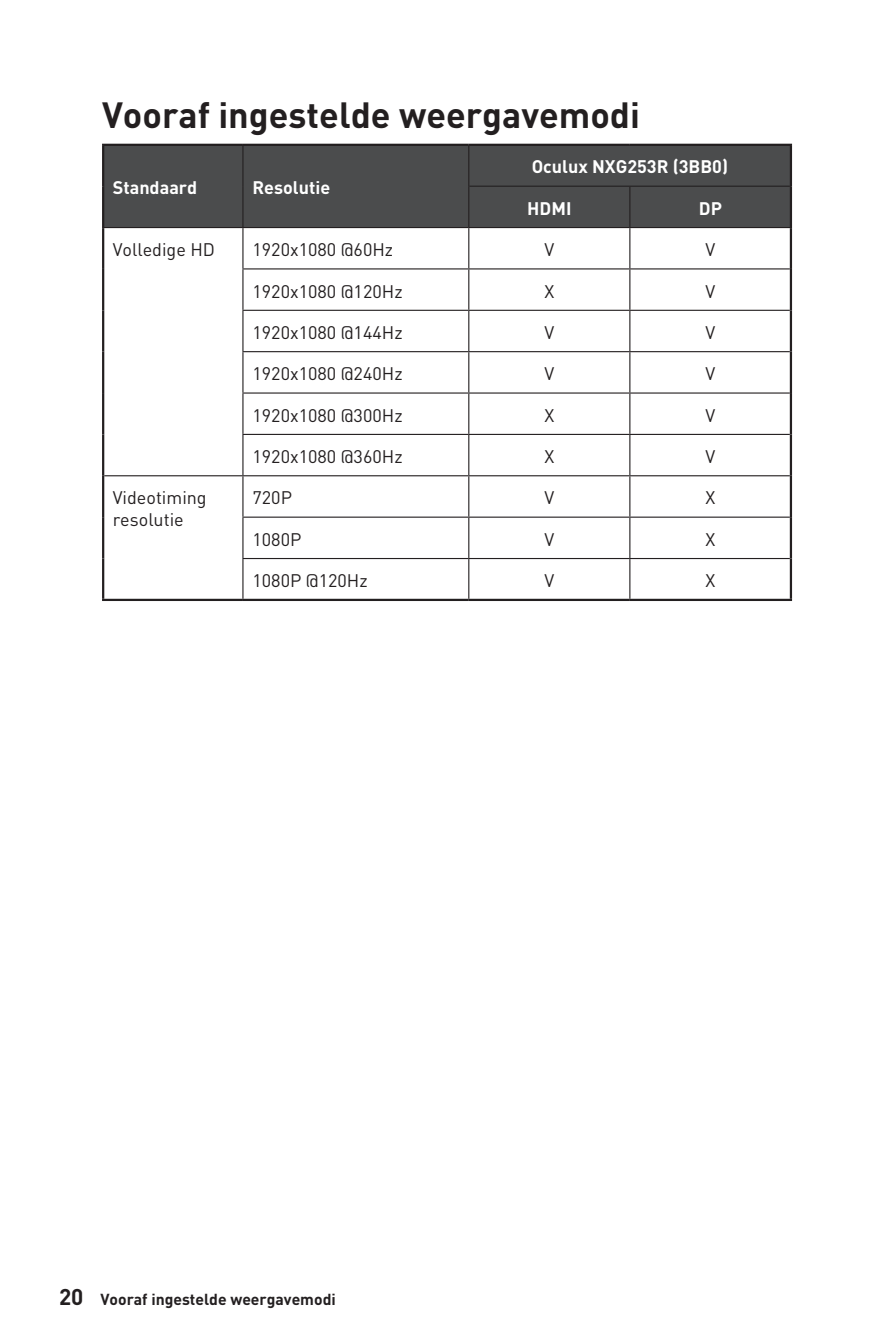
<style>
.page{position:relative;width:893px;height:1340px;background:#fff}
.page>*{position:absolute;margin:0;border:0;box-sizing:border-box;transform-origin:0 0}
.t1{font:700 36px "MSI Din Pro Noto CJK";color:#231f20}
.t2{font:18px/21.6px "MSI Din Pro Noto CJK";color:#231f20}
.t3{font:700 18px "MSI Din Pro Noto CJK";color:#fff}
.t4{font:700 15.75px "MSI Din Pro Noto CJK";color:#231f20}
.s1{font-size:22.5px}
</style>
<div class="page">
<div style="left:104px;top:146px;width:686px;height:81px;background:#4b4c4d"></div>
<hr style="left:468px;top:186px;width:1px;height:41px;background:#231f20">
<hr style="left:102px;top:227px;width:141px;height:1px;background:#231f20">
<hr style="left:243px;top:227px;width:226px;height:1px;background:#231f20">
<hr style="left:469px;top:227px;width:161px;height:1px;background:#231f20">
<hr style="left:630px;top:227px;width:162px;height:1px;background:#231f20">
<hr style="left:102px;top:598px;width:141px;height:3px;background:#231f20">
<hr style="left:242px;top:517px;width:1px;height:41px;background:#231f20">
<hr style="left:242px;top:559px;width:1px;height:39px;background:#231f20">
<hr style="left:629px;top:228px;width:1px;height:40px;background:#231f20">
<hr style="left:469px;top:268px;width:161px;height:1px;background:#231f20">
<hr style="left:630px;top:268px;width:160px;height:1px;background:#231f20">
<hr style="left:629px;top:269px;width:1px;height:41px;background:#231f20">
<hr style="left:102px;top:144px;width:141px;height:2px;background:#231f20">
<hr style="left:102px;top:146px;width:2px;height:40px;background:#231f20">
<hr style="left:243px;top:144px;width:226px;height:2px;background:#231f20">
<hr style="left:102px;top:186px;width:2px;height:41px;background:#231f20">
<hr style="left:790px;top:186px;width:2px;height:41px;background:#231f20">
<hr style="left:790px;top:228px;width:2px;height:41px;background:#231f20">
<hr style="left:790px;top:269px;width:2px;height:41px;background:#231f20">
<hr style="left:790px;top:310px;width:2px;height:42px;background:#231f20">
<hr style="left:790px;top:352px;width:2px;height:41px;background:#231f20">
<hr style="left:790px;top:393px;width:2px;height:41px;background:#231f20">
<hr style="left:790px;top:434px;width:2px;height:42px;background:#231f20">
<hr style="left:102px;top:476px;width:2px;height:41px;background:#231f20">
<hr style="left:790px;top:476px;width:2px;height:41px;background:#231f20">
<hr style="left:102px;top:517px;width:2px;height:41px;background:#231f20">
<hr style="left:790px;top:517px;width:2px;height:41px;background:#231f20">
<hr style="left:102px;top:558px;width:2px;height:40px;background:#231f20">
<hr style="left:790px;top:558px;width:2px;height:40px;background:#231f20">
<hr style="left:243px;top:598px;width:226px;height:3px;background:#231f20">
<hr style="left:469px;top:598px;width:161px;height:3px;background:#231f20">
<hr style="left:630px;top:598px;width:162px;height:3px;background:#231f20">
<hr style="left:469px;top:144px;width:161px;height:2px;background:#231f20">
<hr style="left:630px;top:144px;width:162px;height:2px;background:#231f20">
<hr style="left:468px;top:146px;width:1px;height:40px;background:#231f20">
<hr style="left:469px;top:186px;width:161px;height:1px;background:#231f20">
<hr style="left:630px;top:186px;width:160px;height:1px;background:#231f20">
<hr style="left:469px;top:310px;width:161px;height:1px;background:#231f20">
<hr style="left:468px;top:228px;width:1px;height:40px;background:#231f20">
<hr style="left:468px;top:269px;width:1px;height:41px;background:#231f20">
<hr style="left:468px;top:311px;width:1px;height:40px;background:#231f20">
<hr style="left:468px;top:352px;width:1px;height:40px;background:#231f20">
<hr style="left:468px;top:393px;width:1px;height:41px;background:#231f20">
<hr style="left:468px;top:435px;width:1px;height:40px;background:#231f20">
<hr style="left:242px;top:476px;width:1px;height:40px;background:#231f20">
<hr style="left:468px;top:476px;width:1px;height:40px;background:#231f20">
<hr style="left:242px;top:516px;width:227px;height:1px;background:#231f20">
<hr style="left:630px;top:310px;width:160px;height:1px;background:#231f20">
<hr style="left:629px;top:311px;width:1px;height:40px;background:#231f20">
<hr style="left:469px;top:351px;width:161px;height:1px;background:#231f20">
<hr style="left:630px;top:351px;width:160px;height:1px;background:#231f20">
<hr style="left:629px;top:352px;width:1px;height:40px;background:#231f20">
<hr style="left:102px;top:228px;width:2px;height:41px;background:#231f20">
<hr style="left:102px;top:269px;width:2px;height:41px;background:#231f20">
<hr style="left:102px;top:310px;width:2px;height:42px;background:#231f20">
<hr style="left:102px;top:352px;width:2px;height:41px;background:#231f20">
<hr style="left:102px;top:393px;width:2px;height:41px;background:#231f20">
<hr style="left:102px;top:434px;width:2px;height:42px;background:#231f20">
<hr style="left:242px;top:228px;width:1px;height:40px;background:#231f20">
<hr style="left:242px;top:269px;width:1px;height:41px;background:#231f20">
<hr style="left:242px;top:311px;width:1px;height:40px;background:#231f20">
<hr style="left:242px;top:352px;width:1px;height:40px;background:#231f20">
<hr style="left:242px;top:393px;width:1px;height:41px;background:#231f20">
<hr style="left:242px;top:435px;width:1px;height:40px;background:#231f20">
<hr style="left:104px;top:475px;width:139px;height:1px;background:#231f20">
<hr style="left:469px;top:392px;width:161px;height:1px;background:#231f20">
<hr style="left:630px;top:392px;width:160px;height:1px;background:#231f20">
<hr style="left:629px;top:393px;width:1px;height:41px;background:#231f20">
<hr style="left:469px;top:434px;width:161px;height:1px;background:#231f20">
<hr style="left:630px;top:434px;width:160px;height:1px;background:#231f20">
<hr style="left:629px;top:435px;width:1px;height:40px;background:#231f20">
<hr style="left:243px;top:475px;width:226px;height:1px;background:#231f20">
<hr style="left:469px;top:475px;width:161px;height:1px;background:#231f20">
<hr style="left:630px;top:475px;width:160px;height:1px;background:#231f20">
<hr style="left:629px;top:476px;width:1px;height:40px;background:#231f20">
<hr style="left:469px;top:516px;width:161px;height:1px;background:#231f20">
<hr style="left:468px;top:517px;width:1px;height:41px;background:#231f20">
<hr style="left:630px;top:516px;width:160px;height:1px;background:#231f20">
<hr style="left:629px;top:517px;width:1px;height:41px;background:#231f20">
<hr style="left:242px;top:558px;width:227px;height:1px;background:#231f20">
<hr style="left:469px;top:558px;width:161px;height:1px;background:#231f20">
<hr style="left:468px;top:559px;width:1px;height:39px;background:#231f20">
<hr style="left:630px;top:558px;width:160px;height:1px;background:#231f20">
<hr style="left:629px;top:559px;width:1px;height:39px;background:#231f20">
<hr style="left:242px;top:146px;width:1px;height:40px;background:#231f20">
<hr style="left:242px;top:186px;width:1px;height:41px;background:#231f20">
<hr style="left:790px;top:146px;width:2px;height:40px;background:#231f20">
<hr style="left:629px;top:187px;width:1px;height:40px;background:#231f20">
<hr style="left:242px;top:268px;width:227px;height:1px;background:#231f20">
<hr style="left:242px;top:310px;width:227px;height:1px;background:#231f20">
<hr style="left:242px;top:351px;width:227px;height:1px;background:#231f20">
<hr style="left:242px;top:392px;width:227px;height:1px;background:#231f20">
<hr style="left:242px;top:434px;width:227px;height:1px;background:#231f20">
<h1 class="t1" style="left:102px;top:94px;width:539px">Vooraf ingestelde weergavemodi</h1>
<p class="t3" style="left:113px;top:177px;width:86px">Standaard</p>
<p class="t3" style="left:252px;top:177px;width:79px">Resolutie</p>
<p class="t3" style="left:532px;top:157px;width:198px">Oculux NXG253R (3BB0)</p>
<p class="t3" style="left:527px;top:198px;width:46px">HDMI</p>
<p class="t3" style="left:699px;top:198px;width:25px">DP</p>
<p class="t2" style="left:113px;top:239px;width:104px">Volledige HD</p>
<p class="t2" style="left:252px;top:239px;width:142px">1920x1080 @60Hz</p>
<p class="t2" style="left:544px;top:239px;width:11px">V</p>
<p class="t2" style="left:705px;top:239px;width:11px">V</p>
<p class="t2" style="left:252px;top:280px;width:152px">1920x1080 @120Hz</p>
<p class="t2" style="left:544px;top:280px;width:11px">X</p>
<p class="t2" style="left:705px;top:280px;width:11px">V</p>
<p class="t2" style="left:252px;top:322px;width:152px">1920x1080 @144Hz</p>
<p class="t2" style="left:544px;top:322px;width:11px">V</p>
<p class="t2" style="left:705px;top:322px;width:11px">V</p>
<p class="t2" style="left:252px;top:363px;width:152px">1920x1080 @240Hz</p>
<p class="t2" style="left:544px;top:363px;width:11px">V</p>
<p class="t2" style="left:705px;top:363px;width:11px">V</p>
<p class="t2" style="left:252px;top:404px;width:152px">1920x1080 @300Hz</p>
<p class="t2" style="left:544px;top:404px;width:11px">X</p>
<p class="t2" style="left:705px;top:404px;width:11px">V</p>
<p class="t2" style="left:252px;top:446px;width:152px">1920x1080 @360Hz</p>
<p class="t2" style="left:544px;top:446px;width:11px">X</p>
<p class="t2" style="left:705px;top:446px;width:11px">V</p>
<p class="t2" style="left:113px;top:487px;width:96px">Videotiming resolutie</p>
<p class="t2" style="left:252px;top:487px;width:41px">720P</p>
<p class="t2" style="left:544px;top:487px;width:11px">V</p>
<p class="t2" style="left:705px;top:487px;width:11px">X</p>
<p class="t2" style="left:252px;top:528px;width:50px">1080P</p>
<p class="t2" style="left:544px;top:528px;width:11px">V</p>
<p class="t2" style="left:705px;top:528px;width:11px">X</p>
<p class="t2" style="left:252px;top:570px;width:117px">1080P @120Hz</p>
<p class="t2" style="left:544px;top:570px;width:11px">V</p>
<p class="t2" style="left:705px;top:570px;width:11px">X</p>
<p class="t4" style="left:59px;top:1289px;width:278px"><span class="s1">20</span> Vooraf ingestelde weergavemodi</p>
</div>
